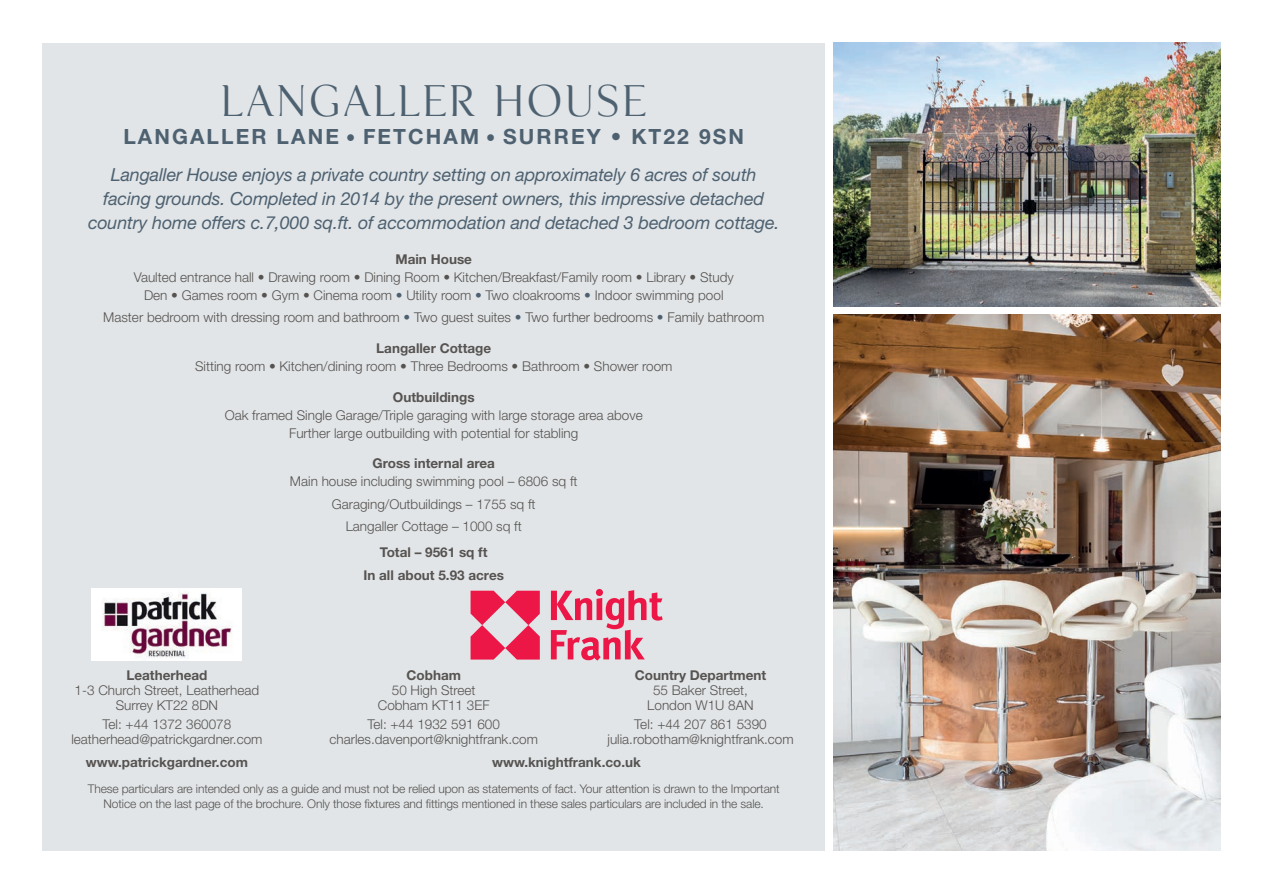
<style>
.page{position:relative;width:1263px;height:893px;background:#fff}
.page>*{position:absolute;margin:0;border:0;box-sizing:border-box;transform-origin:0 0}
.t1{font:39px "KF Display";letter-spacing:.05em;color:#4e6171}
.t2{font:700 21px "Helvetica Neue";letter-spacing:.1em;color:#4e6171}
.t3{font:italic 18px/24px "Helvetica Neue";letter-spacing:-.01em;color:#4e6171;text-align:center}
.t4{font:300 13.5px/15px "Helvetica Neue";color:#565351;text-align:center}
.t5{font:700 13.5px/22.2px "Helvetica Neue";color:#565351;text-align:center}
.t6{font:300 12px/15px "Helvetica Neue";letter-spacing:-.01em;color:#565351;text-align:center}
.s1{color:#4e6171}
</style>
<div class="page">
<div style="left:43px;top:43px;width:782px;height:807px;background:#e1e5e7"></div>
<svg style="left:471px;top:591px;width:69px;height:69px"></svg>
<svg style="left:551px;top:590px;width:112px;height:70px"></svg>
<img style="left:91px;top:589px;width:150px;height:71px">
<img style="left:833px;top:315px;width:387px;height:535px">
<img style="left:833px;top:43px;width:387px;height:263px">
<h1 class="t1" style="left:221px;top:78px;width:427px">LANGALLER HOUSE</h1>
<h2 class="t2" style="left:123px;top:124px;width:622px">LANGALLER LANE FETCHAM SURREY • KT22 9SN</h2>
<p class="t3" style="left:88px;top:162px;width:693px">Langaller House enjoys a private country setting on approximately 6 acres of south facing grounds. Completed in 2014 by the present owners, this impressive detached country home offers c.7,000 sq.ft. of accommodation and detached 3 bedroom cottage.</p>
<p class="t5" style="left:395px;top:248px;width:78px">Main House</p>
<p class="t4" style="left:134px;top:268px;width:601px;line-height:18px">Vaulted entrance hall • Drawing room • Dining Room • Kitchen/Breakfast/Family room • Library • Study<br>Den • Games room • Gym • Cinema room <span class="s1">•</span> Utility room <span class="s1">•</span> Two cloakrooms <span class="s1">•</span> Indoor swimming pool</p>
<p class="t4" style="left:103px;top:310px;width:662px">Master bedroom with dressing room and bathroom <span class="s1">•</span> Two guest suites <span class="s1">•</span> Two further bedrooms <span class="s1">•</span> Family bathroom</p>
<p class="t5" style="left:376px;top:337px;width:116px">Langaller Cottage</p>
<p class="t4" style="left:195px;top:358px;width:479px">Sitting room • Kitchen/dining room • Three Bedrooms • Bathroom • Shower room</p>
<p class="t5" style="left:393px;top:385px;width:83px">Outbuildings</p>
<p class="t4" style="left:225px;top:406px;width:419px;line-height:18px">Oak framed Single Garage/Triple garaging with large storage area above<br>Further large outbuilding with potential for stabling</p>
<p class="t5" style="left:372px;top:452px;width:124px">Gross internal area</p>
<p class="t4" style="left:290px;top:470px;width:289px;line-height:22.2px">Main house including swimming pool – 6806 sq ft<br>Garaging/Outbuildings – 1755 sq ft<br>Langaller Cottage – 1000 sq ft</p>
<p class="t5" style="left:363px;top:541px;width:142px">Total – 9561 sq ft<br>In all about 5.93 acres</p>
<p class="t5" style="left:126px;top:664px;width:83px">Leatherhead</p>
<p class="t4" style="left:75px;top:682px;width:186px">1-3 Church Street, Leatherhead<br>Surrey KT22 8DN</p>
<p class="t4" style="left:71px;top:717px;width:193px">Tel: +44 1372 360078 leatherhead@patrickgardner.com</p>
<p class="t5" style="left:406px;top:664px;width:56px">Cobham</p>
<p class="t4" style="left:378px;top:682px;width:113px">50 High Street<br>Cobham KT11 3EF</p>
<p class="t4" style="left:330px;top:717px;width:210px">Tel: +44 1932 591 600 charles.davenport@knightfrank.com</p>
<p class="t5" style="left:635px;top:664px;width:133px">Country Department</p>
<p class="t4" style="left:647px;top:682px;width:108px">55 Baker Street,<br>London W1U 8AN</p>
<p class="t4" style="left:607px;top:717px;width:188px">Tel: +44 207 861 5390 julia.robotham@knightfrank.com</p>
<p class="t5" style="left:86px;top:750px;width:163px">www.patrickgardner.com</p>
<p class="t5" style="left:492px;top:750px;width:150px">www.knightfrank.co.uk</p>
<p class="t6" style="left:88px;top:781px;width:693px">These particulars are intended only as a guide and must not be relied upon as statements of fact. Your attention is drawn to the Important<br>Notice on the last page of the brochure. Only those fixtures and fittings mentioned in these sales particulars are included in the sale.</p>
</div>
